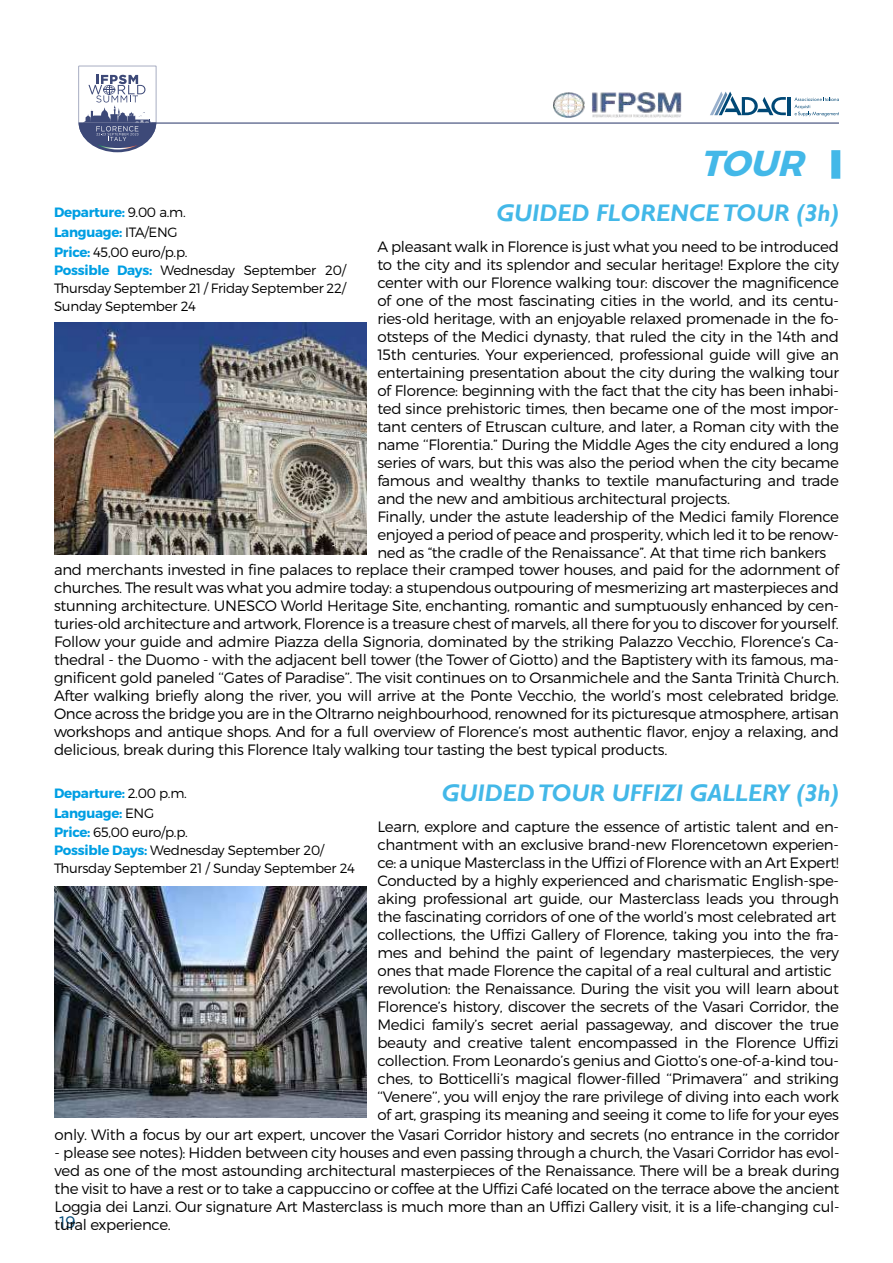
<style>
.page{position:relative;width:893px;height:1263px;background:#fff}
.page>*{position:absolute;margin:0;border:0;box-sizing:border-box;transform-origin:0 0}
.t1{font:italic 700 36px "Montserrat";color:#43b8e8}
.t2{font:italic 700 24px "Gill Sans";color:#43b8e8}
.t3{font:16.5px "Gotham HTF";color:#004876}
.t4{font:300 15px/18px "Montserrat";letter-spacing:-.02em;color:#000}
.t5{font:300 13.5px/18px "Montserrat";letter-spacing:-.02em;color:#000}
.t6{font:700 13.5px/19.8px "Montserrat";letter-spacing:-.02em;color:#009fe3}
.s1{font-weight:700;color:#009fe3}
.s2{font-weight:300;color:#000}
</style>
<div class="page">
<hr style="left:152px;top:122px;width:687px;height:2px;background:#3d4978">
<hr style="left:788px;top:97px;width:3px;height:18px;background:#004876">
<svg style="left:710px;top:92px;width:76px;height:23px"></svg>
<svg style="left:794px;top:97px;width:45px;height:19px"></svg>
<img style="left:554px;top:92px;width:128px;height:26px">
<svg style="left:79px;top:66px;width:77px;height:86px"></svg>
<div style="left:831px;top:150px;width:9px;height:29px;background:#43b8e8"></div>
<img style="left:54px;top:323px;width:313px;height:231px">
<img style="left:54px;top:886px;width:313px;height:232px">
<p class="t5" style="left:54px;top:202px;width:135px;line-height:19.8px"><span class="s1">Departure:</span> 9.00 a.m.<br><span class="s1">Language:</span> ITA/ENG<br><span class="s1">Price:</span> 45,00 euro/p.p.</p>
<p class="t5" style="left:54px;top:261px;width:293px;text-align:justify"><span class="s1">Possible Days:</span> Wednesday September 20/ Thursday September 21 / Friday September 22/ Sunday September 24</p>
<h1 class="t1" style="left:700px;top:141px;width:116px">TOUR</h1>
<h2 class="t2" style="left:496px;top:199px;width:344px">GUIDED FLORENCE TOUR (3h)</h2>
<p class="t4" style="left:377px;top:237px;width:463px">A pleasant walk in Florence is just what you need to be introduced to the city and its splendor and secular heritage! Explore the city center with our Florence walking tour: discover the magnificence of one of the most fascinating cities in the world, and its centu&shy;ries-old heritage, with an enjoyable relaxed promenade in the fo&shy;otsteps of the Medici dynasty, that ruled the city in the 14th and 15th centuries. Your experienced, professional guide will give an entertaining presentation about the city during the walking tour of Florence: beginning with the fact that the city has been inhabi&shy;ted since prehistoric times, then became one of the most impor&shy;tant centers of Etruscan culture, and later, a Roman city with the name ‘‘Florentia.” During the Middle Ages the city endured a long series of wars, but this was also the period when the city became famous and wealthy thanks to textile manufacturing and trade and the new and ambitious architectural projects.<br>Finally, under the astute leadership of the Medici family Florence enjoyed a period of peace and prosperity, which led it to be renow&shy;ned as “the cradle of the Renaissance”. At that time rich bankers</p>
<p class="t4" style="left:54px;top:560px;width:786px;text-align:justify">and merchants invested in fine palaces to replace their cramped tower houses, and paid for the adornment of churches. The result was what you admire today: a stupendous outpouring of mesmerizing art masterpieces and stunning architecture. UNESCO World Heritage Site, enchanting, romantic and sumptuously enhanced by cen&shy;turies-old architecture and artwork, Florence is a treasure chest of marvels, all there for you to discover for yourself.<br>Follow your guide and admire Piazza della Signoria, dominated by the striking Palazzo Vecchio, Florence’s Ca&shy;thedral - the Duomo - with the adjacent bell tower (the Tower of Giotto) and the Baptistery with its famous, ma&shy;gnificent gold paneled ‘‘Gates of Paradise’’. The visit continues on to Orsanmichele and the Santa Trinità Church.<br>After walking briefly along the river, you will arrive at the Ponte Vecchio, the world’s most celebrated bridge.<br>Once across the bridge you are in the Oltrarno neighbourhood, renowned for its picturesque atmosphere, artisan workshops and antique shops. And for a full overview of Florence’s most authentic flavor, enjoy a relaxing, and delicious, break during this Florence Italy walking tour tasting the best typical products.</p>
<h2 class="t2" style="left:442px;top:779px;width:399px">GUIDED TOUR UFFIZI GALLERY (3h)</h2>
<p class="t4" style="left:377px;top:817px;width:463px">Learn, explore and capture the essence of artistic talent and en&shy;chantment with an exclusive brand-new Florencetown experien&shy;ce: a unique Masterclass in the Uffizi of Florence with an Art Expert!<br>Conducted by a highly experienced and charismatic English-spe&shy;aking professional art guide, our Masterclass leads you through the fascinating corridors of one of the world’s most celebrated art collections, the Uffizi Gallery of Florence, taking you into the fra&shy;mes and behind the paint of legendary masterpieces, the very ones that made Florence the capital of a real cultural and artistic revolution: the Renaissance. During the visit you will learn about Florence’s history, discover the secrets of the Vasari Corridor, the Medici family’s secret aerial passageway, and discover the true beauty and creative talent encompassed in the Florence Uffizi collection. From Leonardo’s genius and Giotto’s one-of-a-kind tou&shy;ches, to Botticelli’s magical flower-filled ‘‘Primavera’’ and striking ‘‘Venere’’, you will enjoy the rare privilege of diving into each work of art, grasping its meaning and seeing it come to life for your eyes</p>
<p class="t6" style="left:54px;top:783px;width:135px">Departure: <span class="s2">2.00 p.m.<br></span>Language: <span class="s2">ENG<br></span>Price: <span class="s2">65,00 euro/p.p.</span></p>
<p class="t5" style="left:54px;top:841px;width:303px"><span class="s1">Possible Days:</span> Wednesday September 20/<br>Thursday September 21 / Sunday September 24</p>
<p class="t4" style="left:55px;top:1125px;width:786px">only. With a focus by our art expert, uncover the Vasari Corridor history and secrets (no entrance in the corridor</p>
<p class="t4" style="left:55px;top:1143px;width:786px;text-align:justify">- please see notes): Hidden between city houses and even passing through a church, the Vasari Corridor has evol&shy;ved as one of the most astounding architectural masterpieces of the Renaissance. There will be a break during the visit to have a rest or to take a cappuccino or coffee at the Uffizi Café located on the terrace above the ancient Loggia dei Lanzi. Our signature Art Masterclass is much more than an Uffizi Gallery visit, it is a life-changing cul&shy;tural experience.</p>
<p class="t3" style="left:59px;top:1213px;width:18px">19</p>
</div>
